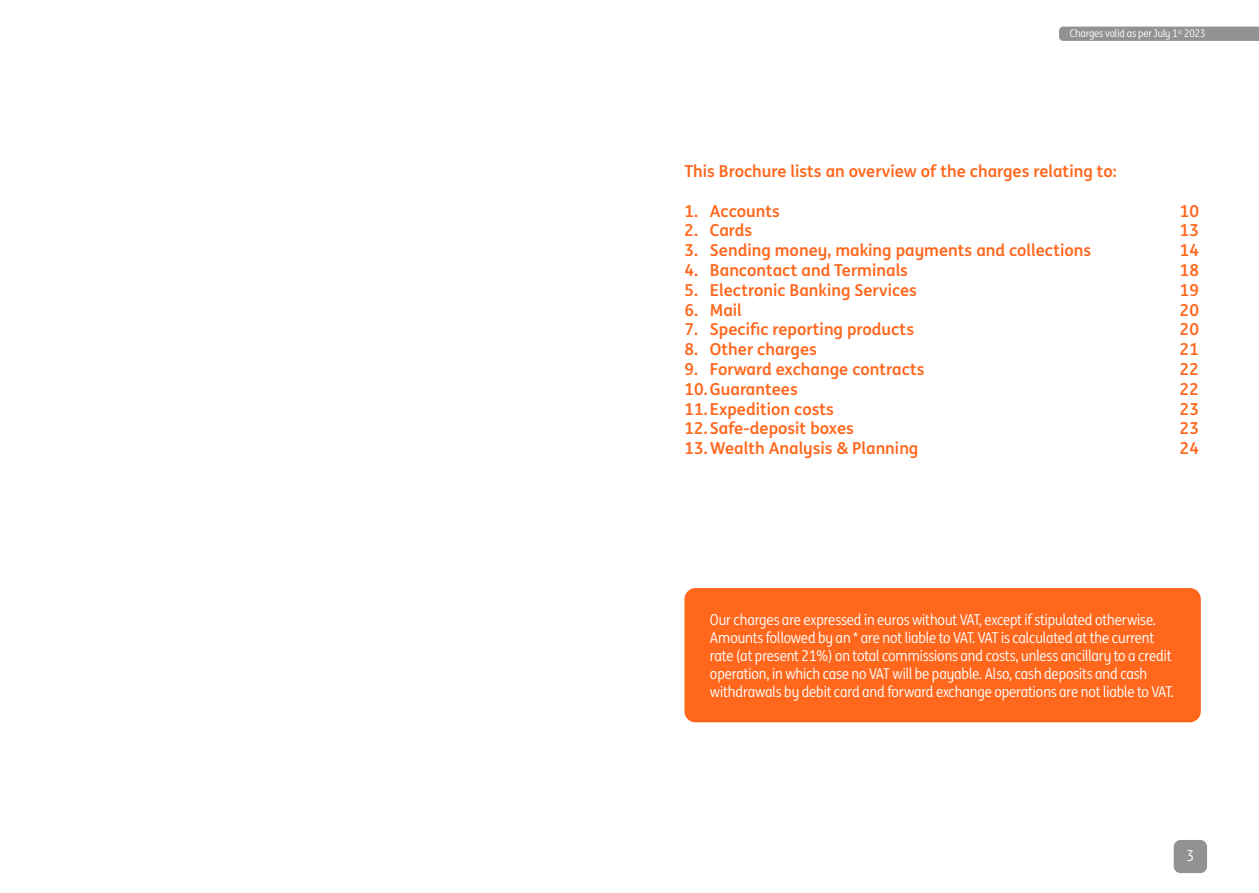
<style>
.page{position:relative;width:1259px;height:893px;background:#fff}
.page>*{position:absolute;margin:0;border:0;box-sizing:border-box;transform-origin:0 0}
.t1{font:700 16.5px "ING Me";color:#ff671d}
.t2{font:15px/18px "ING Me Narrow";letter-spacing:-.005em;color:#fff}
.t3{font:10.5px "ING Me Narrow";color:#fff}
</style>
<div class="page">
<div style="left:684px;top:588px;width:516px;height:134px;background:#ff671d;border-radius:11px"></div>
<div style="left:1173px;top:840px;width:34px;height:33px;background:#929292;border-radius:7px"></div>
<div style="left:1059px;top:27px;width:200px;height:14px;background:#929292"></div>
<p class="t3" style="left:1069px;top:26px;width:137px">Charges valid as per July 1<sup>st</sup> 2023</p>
<p class="t1" style="left:684px;top:158px;width:434px">This Brochure lists an overview of the charges relating to:</p>
<p class="t1" style="left:684px;top:197px;width:97px">1. Accounts</p>
<p class="t1" style="left:1180px;top:197px;width:21px">10</p>
<p class="t1" style="left:684px;top:217px;width:69px">2. Cards</p>
<p class="t1" style="left:1180px;top:217px;width:21px">13</p>
<p class="t1" style="left:684px;top:237px;width:408px">3. Sending money, making payments and collections</p>
<p class="t1" style="left:1180px;top:237px;width:21px">14</p>
<p class="t1" style="left:684px;top:257px;width:225px">4. Bancontact and Terminals</p>
<p class="t1" style="left:1180px;top:257px;width:21px">18</p>
<p class="t1" style="left:684px;top:277px;width:234px">5. Electronic Banking Services</p>
<p class="t1" style="left:1180px;top:277px;width:21px">19</p>
<p class="t1" style="left:684px;top:296px;width:59px">6. Mail</p>
<p class="t1" style="left:1180px;top:296px;width:21px">20</p>
<p class="t1" style="left:684px;top:316px;width:231px">7. Specific reporting products</p>
<p class="t1" style="left:1180px;top:316px;width:21px">20</p>
<p class="t1" style="left:684px;top:336px;width:134px">8. Other charges</p>
<p class="t1" style="left:1180px;top:336px;width:21px">21</p>
<p class="t1" style="left:684px;top:356px;width:242px">9. Forward exchange contracts</p>
<p class="t1" style="left:1180px;top:356px;width:21px">22</p>
<p class="t1" style="left:684px;top:376px;width:115px">10.Guarantees</p>
<p class="t1" style="left:1180px;top:376px;width:21px">22</p>
<p class="t1" style="left:684px;top:395px;width:151px">11. Expedition costs</p>
<p class="t1" style="left:1180px;top:395px;width:21px">23</p>
<p class="t1" style="left:684px;top:415px;width:171px">12. Safe-deposit boxes</p>
<p class="t1" style="left:1180px;top:415px;width:21px">23</p>
<p class="t1" style="left:684px;top:435px;width:235px">13.Wealth Analysis &amp; Planning</p>
<p class="t1" style="left:1180px;top:435px;width:21px">24</p>
<p class="t2" style="left:710px;top:610px;width:465px">Our charges are expressed in euros without VAT, except if stipulated otherwise.<br>Amounts followed by an * are not liable to VAT. VAT is calculated at the current rate (at present 21%) on total commissions and costs, unless ancillary to a credit operation, in which case no VAT will be payable. Also, cash deposits and cash withdrawals by debit card and forward exchange operations are not liable to VAT.</p>
<p class="t2" style="left:1186px;top:846px;width:9px">3</p>
</div>
